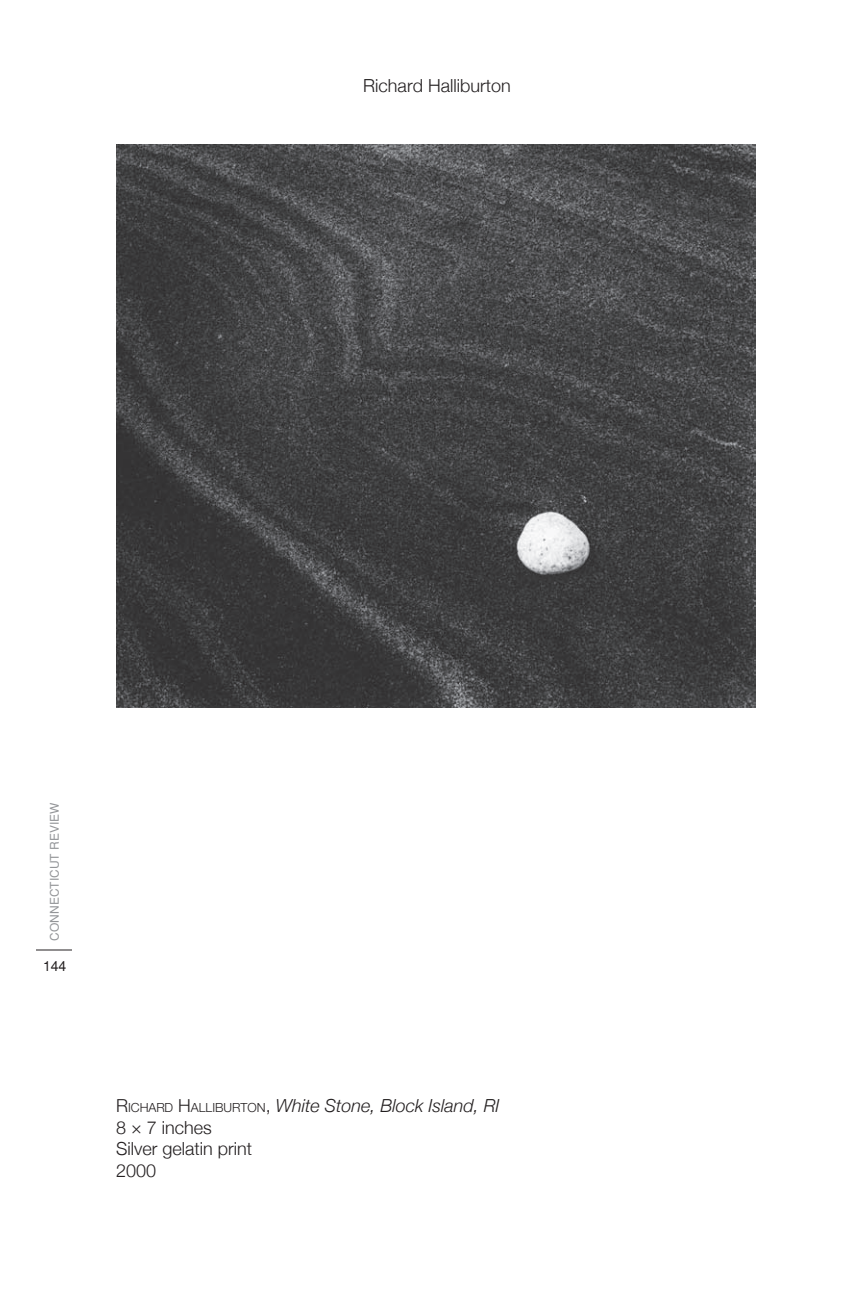
<style>
.page{position:relative;width:864px;height:1296px;background:#fff}
.page>*{position:absolute;margin:0;border:0;box-sizing:border-box;transform-origin:0 0}
.t1{font:300 18px/21.6px "Helvetica Neue";color:#231f20}
.t2{font:14px "Helvetica";color:#231f20}
.t3{font:12px "Helvetica";color:#939598}
.s1{font-family:"Helvetica Neue LT Std"}
.s2{font-family:"Helvetica Neue LT Std";font-size:12.6px}
.s3{font-style:italic}
</style>
<div class="page">
<hr style="left:36px;top:950px;width:36px;height:1px;background:#231f20">
<img style="left:116px;top:145px;width:639px;height:563px">
<p class="t1" style="left:363px;top:74px;width:149px">Richard Halliburton</p>
<p class="t3" style="left:47px;top:941px;width:139px;rotate:-90deg">CONNECTICUT REVIEW</p>
<p class="t2" style="left:43px;top:957px;width:25px">144</p>
<p class="t1" style="left:116px;top:1095px;width:385px"><span class="s1">R</span><span class="s2">ICHARD</span> <span class="s1">H</span><span class="s2">ALLIBURTON</span><span class="s1">,</span> <span class="s3">White Stone, Block Island, RI<br></span>8 × 7 inches<br>Silver gelatin print<br>2000</p>
</div>
